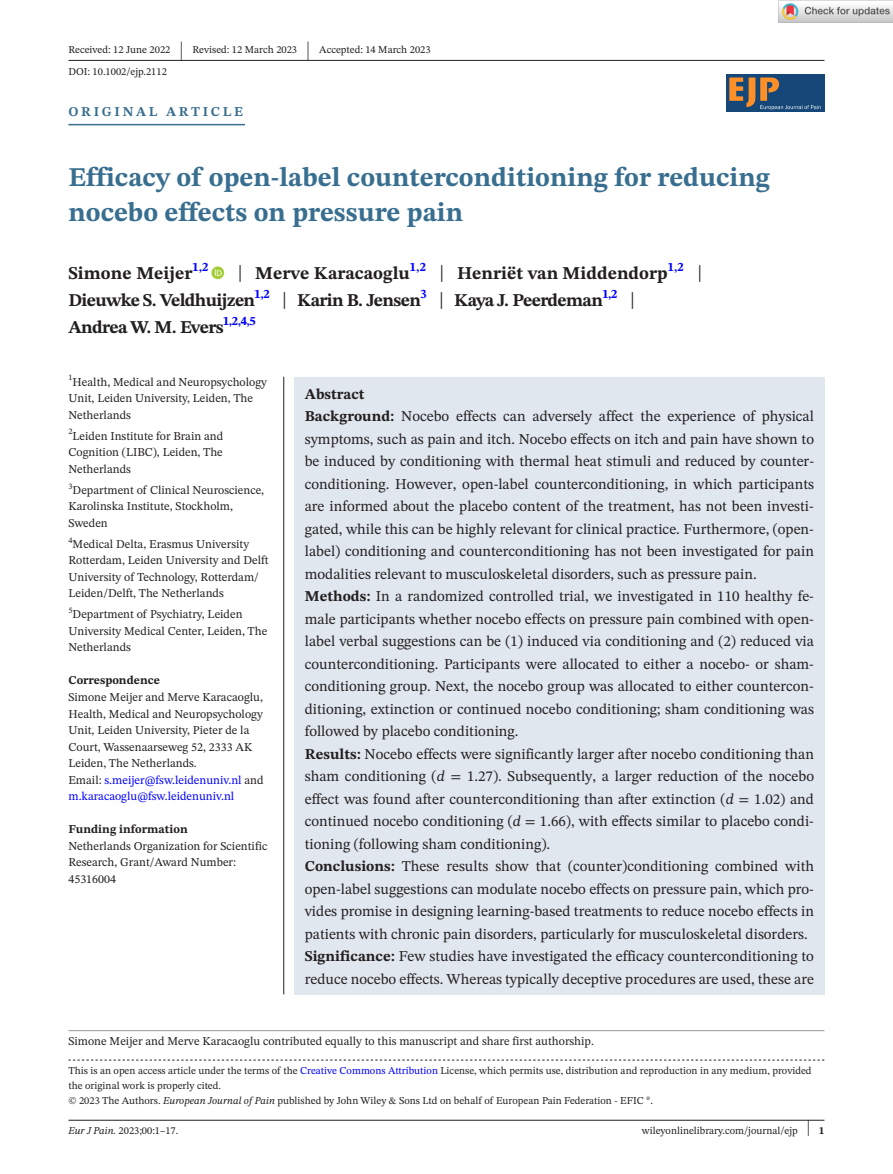
<style>
.page{position:relative;width:893px;height:1174px;background:#fff}
.page>*{position:absolute;margin:0;border:0;box-sizing:border-box;transform-origin:0 0}
.t1{font:700 27px/34.5px "STIX Two Text";color:#386e8f}
.t2{font:25.65px "STIX Two Text";color:#231f20;scale:.49 1}
.t3{font:700 18px/27px "STIX Two Text";letter-spacing:-.035em;color:#231f20}
.t4{font:700 18px "STIX Two Text";color:#231f20}
.t5{font:15px/22.5px "STIX Two Text";color:#231f20}
.t6{font:700 13.5px "STIX Two Text";letter-spacing:.2em;color:#386e8f}
.t7{font:12px/16.5px "STIX Two Text";color:#231f20}
.t8{font:700 12px "STIX Two Text";color:#231f20}
.t9{font:10.5px/15px "STIX Two Text";color:#231f20}
.s1{font-weight:400;font-size:23.4px}
.s2{color:#00f}
.s3{font-weight:700}
.s4{font-style:italic}
.s5{font-family:"STIX"}
.s6{font-size:22.2px}
</style>
<div class="page">
<hr style="left:68px;top:1119px;width:756px;height:1px;background:#231f20">
<img style="left:727px;top:74px;width:97px;height:37px">
<hr style="left:68px;top:60px;width:756px;height:1px;background:#231f20">
<hr style="left:68px;top:124px;width:177px;height:1px;background:#386e8f">
<svg style="left:211px;top:266px;width:13px;height:13px"></svg>
<svg style="left:215px;top:269px;width:7px;height:7px"></svg>
<svg style="left:68px;top:1059px;width:756px;height:1px"></svg>
<hr style="left:68px;top:1030px;width:756px;height:1px;background:#939598">
<div style="left:294px;top:377px;width:530px;height:617px;background:#e0e7ef"></div>
<hr style="left:283px;top:377px;width:1px;height:617px;background:#231f20">
<img style="left:779px;top:0;width:114px;height:23px">
<p class="t9" style="left:68px;top:42px;width:103px">Received: 12 June 2022</p>
<h2 class="t2" style="left:180px;top:32px;width:8px">|</h2>
<p class="t9" style="left:193px;top:42px;width:106px">Revised: 12 March 2023</p>
<h2 class="t2" style="left:307px;top:32px;width:8px">|</h2>
<p class="t9" style="left:319px;top:42px;width:113px">Accepted: 14 March 2023</p>
<p class="t9" style="left:68px;top:64px;width:100px">DOI: 10.1002/ejp.2112</p>
<p class="t6" style="left:68px;top:101px;width:176px">ORIGINAL ARTICLE</p>
<h1 class="t1" style="left:68px;top:161px;width:703px">Efficacy of open-label counterconditioning for reducing nocebo effects on pressure pain</h1>
<p class="t4" style="left:68px;top:260px;width:141px">Simone Meijer<sup>1,2</sup></p>
<p class="t3" style="left:68px;top:260px;width:635px;text-indent:169px"><span class="s1">|</span> Merve Karacaoglu<sup>1,2</sup> <span class="s1">|</span> Henriët van Middendorp<sup>1,2</sup> <span class="s1">|<br></span>Dieuwke S. Veldhuijzen<sup>1,2</sup> <span class="s1">|</span> Karin B. Jensen<sup>3</sup> <span class="s1">|</span> Kaya J. Peerdeman<sup>1,2</sup> <span class="s1">|<br></span>Andrea W. M. Evers<sup>1,2,4,5</sup></p>
<p class="t7" style="left:68px;top:373px;width:200px"><sup>1</sup>Health, Medical and Neuropsychology<br>Unit, Leiden University, Leiden, The<br>Netherlands</p>
<p class="t7" style="left:68px;top:427px;width:156px;text-align:justify"><sup>2</sup>Leiden Institute for Brain and Cognition (LIBC), Leiden, The Netherlands</p>
<p class="t7" style="left:68px;top:481px;width:197px"><sup>3</sup>Department of Clinical Neuroscience,<br>Karolinska Institute, Stockholm,<br>Sweden</p>
<p class="t7" style="left:68px;top:535px;width:202px"><sup>4</sup>Medical Delta, Erasmus University Rotterdam, Leiden University and Delft University of Technology, Rotterdam/ Leiden/Delft, The Netherlands</p>
<p class="t7" style="left:68px;top:606px;width:200px"><sup>5</sup>Department of Psychiatry, Leiden<br>University Medical Center, Leiden, The<br>Netherlands</p>
<p class="t8" style="left:68px;top:672px;width:93px">Correspondence</p>
<p class="t7" style="left:68px;top:688px;width:197px">Simone Meijer and Merve Karacaoglu, Health, Medical and Neuropsychology Unit, Leiden University, Pieter de la Court, Wassenaarseweg 52, 2333 AK Leiden, The Netherlands.<br>Email: <span class="s2">s.meijer@fsw.leidenuniv.nl</span> and <span class="s2">m.karacaoglu@fsw.leidenuniv.nl</span></p>
<p class="t8" style="left:68px;top:820px;width:121px">Funding information</p>
<p class="t7" style="left:68px;top:837px;width:201px">Netherlands Organization for Scientific<br>Research, Grant/Award Number:<br>45316004</p>
<p class="t5" style="left:305px;top:382px;width:511px"><span class="s3">Abstract<br>Background:</span> Nocebo effects can adversely affect the experience of physical symptoms, such as pain and itch. Nocebo effects on itch and pain have shown to be induced by conditioning with thermal heat stimuli and reduced by counter&shy;conditioning. However, open-label counterconditioning, in which participants are informed about the placebo content of the treatment, has not been investi&shy;gated, while this can be highly relevant for clinical practice. Furthermore, (open&shy;label) conditioning and counterconditioning has not been investigated for pain modalities relevant to musculoskeletal disorders, such as pressure pain.<br><span class="s3">Methods:</span> In a randomized controlled trial, we investigated in 110 healthy fe&shy;male participants whether nocebo effects on pressure pain combined with open&shy;label verbal suggestions can be (1) induced via conditioning and (2) reduced via counterconditioning. Participants were allocated to either a nocebo- or sham&shy;conditioning group. Next, the nocebo group was allocated to either countercon&shy;ditioning, extinction or continued nocebo conditioning; sham conditioning was followed by placebo conditioning.<br><span class="s3">Results:</span> Nocebo effects were significantly larger after nocebo conditioning than sham conditioning (<span class="s4">d</span> <span class="s5">=</span> 1.27). Subsequently, a larger reduction of the nocebo effect was found after counterconditioning than after extinction (<span class="s4">d</span> <span class="s5">=</span> 1.02) and continued nocebo conditioning (<span class="s4">d</span> <span class="s5">=</span> 1.66), with effects similar to placebo condi&shy;tioning (following sham conditioning).<br><span class="s3">Conclusions:</span> These results show that (counter)conditioning combined with open-label suggestions can modulate nocebo effects on pressure pain, which pro&shy;vides promise in designing learning-based treatments to reduce nocebo effects in patients with chronic pain disorders, particularly for musculoskeletal disorders.<br><span class="s3">Significance:</span> Few studies have investigated the efficacy counterconditioning to reduce nocebo effects. Whereas typically deceptive procedures are used, these are</p>
<p class="t7" style="left:68px;top:1032px;width:527px">Simone Meijer and Merve Karacaoglu contributed equally to this manuscript and share first authorship.</p>
<p class="t9" style="left:68px;top:1063px;width:745px">This is an open access article under the terms of the <span class="s2">Creative Commons Attribution</span> License, which permits use, distribution and reproduction in any medium, provided the original work is properly cited.<br>© 2023 The Authors. <span class="s4">European Journal of Pain</span> published by John Wiley &amp; Sons Ltd on behalf of European Pain Federation - EFIC ®.</p>
<p class="t9" style="left:68px;top:1123px;width:111px"><span class="s4">Eur J Pain.</span> 2023;00:1–17.</p>
<p class="t9" style="left:642px;top:1123px;width:184px">wileyonlinelibrary.com/journal/ejp <span class="s6">|</span> <span class="s3">1</span></p>
</div>
